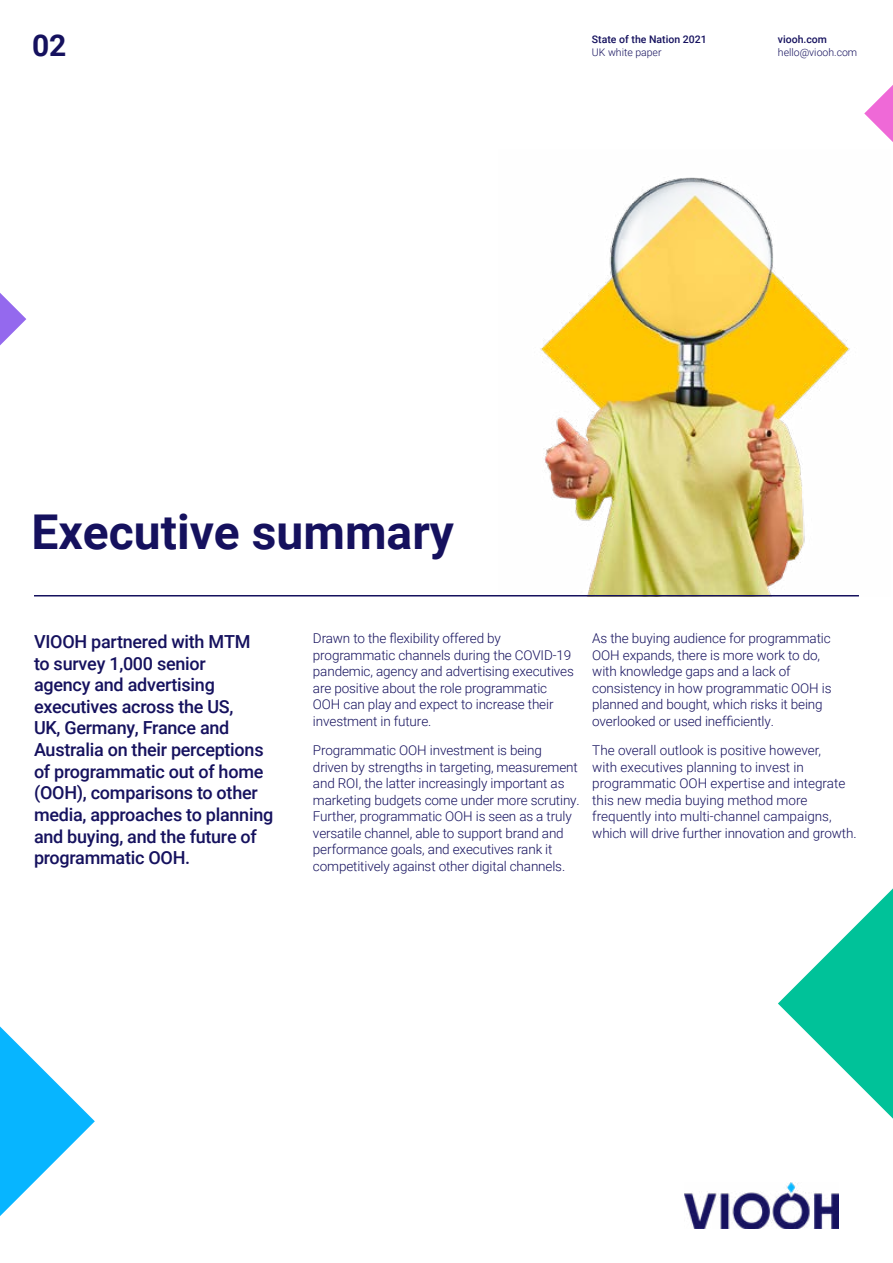
<style>
.page{position:relative;width:893px;height:1263px;background:#fff}
.page>*{position:absolute;margin:0;border:0;box-sizing:border-box;transform-origin:0 0}
.t1{font:700 48px "Roboto";color:#15115e}
.t2{font:700 30px "Roboto";color:#15115e}
.t3{font:500 18px/21.6px "Roboto";letter-spacing:-.015em;color:#15115e}
.t4{font:300 13.5px/16.5px "Roboto";letter-spacing:-.01em;color:#15115e}
.t5{font:500 10.5px "Roboto";color:#15115e}
.t6{font:300 10.5px "Roboto";color:#15115e}
</style>
<div class="page">
<img style="left:540px;top:177px;width:310px;height:418px">
<hr style="left:34px;top:595px;width:825px;height:1px;background:#15115e">
<svg style="left:864px;top:85px;width:29px;height:57px"></svg>
<svg style="left:0;top:293px;width:26px;height:52px"></svg>
<img style="left:685px;top:1182px;width:153px;height:47px">
<svg style="left:0;top:1026px;width:95px;height:190px"></svg>
<svg style="left:778px;top:888px;width:115px;height:230px"></svg>
<h2 class="t2" style="left:32px;top:24px;width:36px">02</h2>
<p class="t5" style="left:592px;top:32px;width:116px">State of the Nation 2021</p>
<p class="t6" style="left:592px;top:45px;width:71px">UK white paper</p>
<p class="t5" style="left:778px;top:32px;width:51px">viooh.com</p>
<p class="t6" style="left:778px;top:45px;width:81px">hello@viooh.com</p>
<h1 class="t1" style="left:31px;top:499px;width:424px">Executive summary</h1>
<p class="t3" style="left:34px;top:630px;width:241px">VIOOH partnered with MTM<br>to survey 1,000 senior<br>agency and advertising executives across the US,<br>UK, Germany, France and<br>Australia on their perceptions of programmatic out of home (OOH), comparisons to other media, approaches to planning and buying, and the future of programmatic OOH.</p>
<p class="t4" style="left:313px;top:630px;width:262px">Drawn to the flexibility offered by programmatic channels during the COVID-19 pandemic, agency and advertising executives are positive about the role programmatic OOH can play and expect to increase their investment in future.</p>
<p class="t4" style="left:313px;top:741px;width:268px">Programmatic OOH investment is being driven by strengths in targeting, measurement and ROI, the latter increasingly important as marketing budgets come under more scrutiny.<br>Further, programmatic OOH is seen as a truly versatile channel, able to support brand and performance goals, and executives rank it competitively against other digital channels.</p>
<p class="t4" style="left:592px;top:630px;width:241px">As the buying audience for programmatic OOH expands, there is more work to do, with knowledge gaps and a lack of consistency in how programmatic OOH is planned and bought, which risks it being overlooked or used inefficiently.</p>
<p class="t4" style="left:592px;top:741px;width:266px">The overall outlook is positive however,<br>with executives planning to invest in programmatic OOH expertise and integrate this new media buying method more frequently into multi-channel campaigns, which will drive further innovation and growth.</p>
</div>
